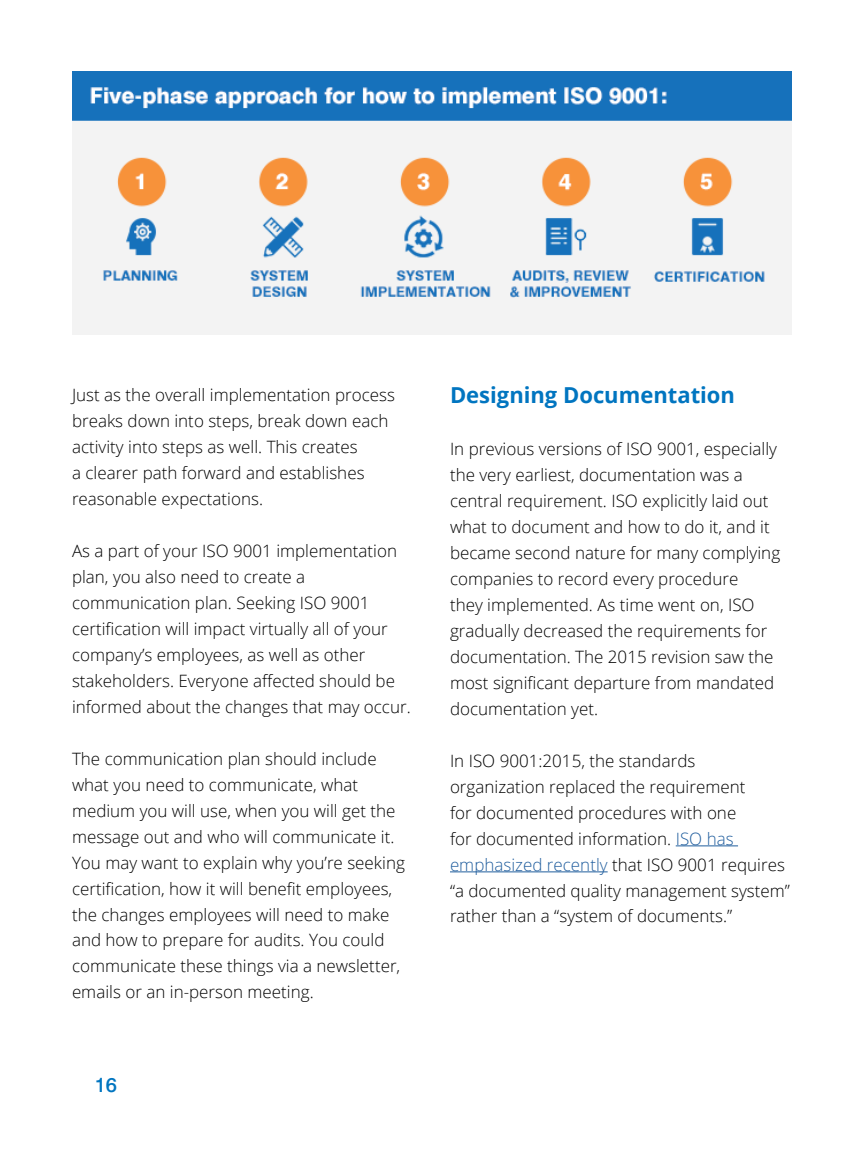
<style>
.page{position:relative;width:864px;height:1152px;background:#fff}
.page>*{position:absolute;margin:0;border:0;box-sizing:border-box;transform-origin:0 0}
.t1{font:700 22px "Open Sans";color:#0175c0}
.t2{font:500 20px "Swiss 721 BT";color:#0175c0}
.t3{font:300 17px/26px "Open Sans";color:#000}
.s1{color:#215e9e}
</style>
<div class="page">
<hr style="left:676px;top:845px;width:62px;height:1px;background:#215e9e">
<hr style="left:450px;top:871px;width:158px;height:1px;background:#215e9e">
<img style="left:72px;top:72px;width:720px;height:262px">
<p class="t3" style="left:72px;top:381px;width:325px">Just as the overall implementation process breaks down into steps, break down each activity into steps as well. This creates<br>a clearer path forward and establishes reasonable expectations.</p>
<p class="t3" style="left:72px;top:537px;width:340px">As a part of your ISO 9001 implementation plan, you also need to create a communication plan. Seeking ISO 9001 certification will impact virtually all of your company’s employees, as well as other stakeholders. Everyone affected should be informed about the changes that may occur.</p>
<p class="t3" style="left:72px;top:745px;width:334px">The communication plan should include what you need to communicate, what medium you will use, when you will get the message out and who will communicate it.<br>You may want to explain why you’re seeking certification, how it will benefit employees, the changes employees will need to make and how to prepare for audits. You could communicate these things via a newsletter, emails or an in-person meeting.</p>
<p class="t2" style="left:95px;top:1072px;width:24px">16</p>
<p class="t1" style="left:450px;top:379px;width:287px">Designing Documentation</p>
<p class="t3" style="left:450px;top:435px;width:332px">In previous versions of ISO 9001, especially the very earliest, documentation was a central requirement. ISO explicitly laid out what to document and how to do it, and it became second nature for many complying companies to record every procedure<br>they implemented. As time went on, ISO gradually decreased the requirements for documentation. The 2015 revision saw the most significant departure from mandated documentation yet.</p>
<p class="t3" style="left:450px;top:747px;width:341px">In ISO 9001:2015, the standards organization replaced the requirement<br>for documented procedures with one<br>for documented information. <span class="s1">ISO has emphasized recently</span> that ISO 9001 requires “a documented quality management system” rather than a “system of documents.”</p>
</div>
